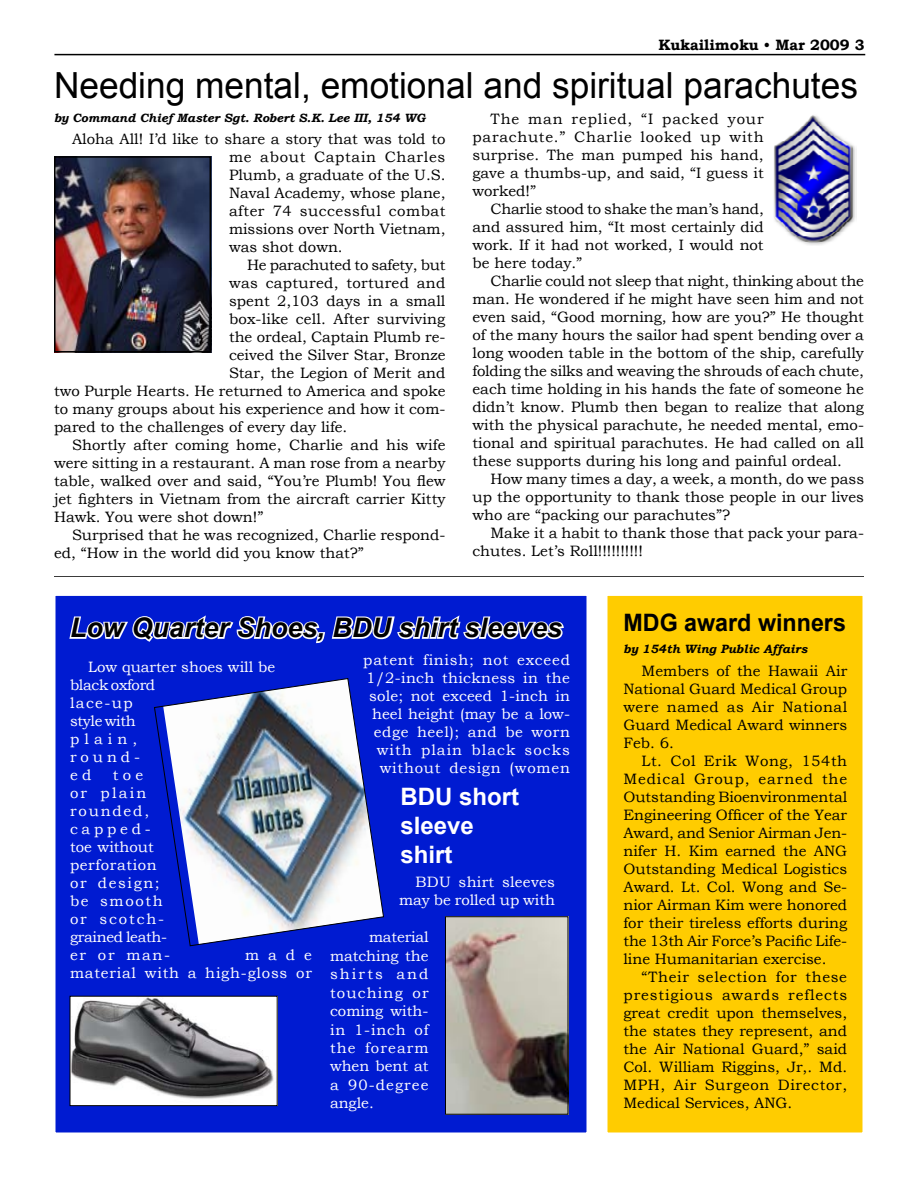
<style>
.page{position:relative;width:918px;height:1188px;background:#fff}
.page>*{position:absolute;margin:0;border:0;box-sizing:border-box;transform-origin:0 0}
.t1{font:36px "Arial";color:#000}
.t2{font:italic 700 27px "Arial";color:#000}
.t3{font:700 24px/28.8px "Arial";color:#fff}
.t4{font:700 24px "Arial";color:#000}
.t5{font:15px/18px "Bookman Old Style";color:#000;text-align:justify}
.t6{font:15px/18.5px "Bookman Old Style";letter-spacing:.04em;color:#fff;text-align:right}
.t7{font:15px/18px "Bookman Old Style";letter-spacing:.11em;color:#fff}
.t8{font:15px/18px "Bookman Old Style";color:#fff}
.t9{font:15px/18.5px "Bookman Old Style";letter-spacing:.01em;color:#fff;text-align:right}
.t10{font:15px "Bookman Old Style";letter-spacing:.02em;color:#000}
.t11{font:700 15px "Bookman Old Style";color:#000}
.t12{font:italic 700 12px "Bookman Old Style";color:#000}
.s1{font-weight:400}
</style>
<div class="page">
<div style="left:607px;top:595px;width:256px;height:538px;background:#fc0"></div>
<div style="left:606px;top:594px;width:258px;height:540px;border:2px solid #fff"></div>
<div style="left:55px;top:595px;width:532px;height:538px;background:#001bd1"></div>
<hr style="left:54px;top:54px;width:811px;height:1px;background:#000">
<img style="left:774px;top:115px;width:83px;height:130px">
<img style="left:57px;top:159px;width:151px;height:191px">
<div style="left:54px;top:156px;width:157px;height:197px;border:2px solid #000"></div>
<hr style="left:54px;top:576px;width:810px;height:2px;background:#000">
<hr style="left:54px;top:577px;width:810px;height:1px;background:#fff">
<hr style="left:54px;top:594px;width:810px;height:2px;background:#fff">
<img style="left:154px;top:678px;width:230px;height:269px">
<svg style="left:69px;top:615px;width:495px;height:29px"></svg>
<img style="left:72px;top:998px;width:204px;height:106px">
<div style="left:70px;top:996px;width:208px;height:110px;border:1px solid #000"></div>
<img style="left:447px;top:918px;width:119px;height:195px">
<div style="left:445px;top:916px;width:123px;height:199px;border:1px solid #000"></div>
<p class="t11" style="left:658px;top:34px;width:193px">Kukailimoku <span class="s1">•</span> Mar 2009</p>
<h1 class="t1" style="left:54px;top:62px;width:806px">Needing mental, emotional and spiritual parachutes</h1>
<p class="t5" style="left:229px;top:130px;width:218px;text-indent:-157px">Aloha All! I’d like to share a story that was told to me about Captain Charles Plumb, a graduate of the U.S.<br>Naval Academy, whose plane, after 74 successful combat missions over North Vietnam, was shot down.</p>
<p class="t5" style="left:247px;top:256px;width:200px">He parachuted to safety, but</p>
<p class="t10" style="left:229px;top:273px;width:218px">was captured, tortured and</p>
<p class="t5" style="left:229px;top:292px;width:218px">spent 2,103 days in a small</p>
<p class="t5" style="left:229px;top:310px;width:218px">box-like cell. After surviving</p>
<p class="t5" style="left:229px;top:328px;width:218px">the ordeal, Captain Plumb re-</p>
<p class="t5" style="left:229px;top:346px;width:218px">ceived the Silver Star, Bronze</p>
<p class="t5" style="left:229px;top:364px;width:218px">Star, the Legion of Merit and</p>
<p class="t5" style="left:54px;top:382px;width:393px">two Purple Hearts. He returned to America and spoke</p>
<p class="t5" style="left:54px;top:400px;width:393px">to many groups about his experience and how it com-</p>
<p class="t5" style="left:54px;top:418px;width:295px">pared to the challenges of every day life.</p>
<p class="t5" style="left:72px;top:436px;width:375px">Shortly after coming home, Charlie and his wife</p>
<p class="t5" style="left:54px;top:454px;width:393px">were sitting in a restaurant. A man rose from a nearby</p>
<p class="t5" style="left:54px;top:472px;width:393px">table, walked over and said, “You’re Plumb! You flew</p>
<p class="t5" style="left:54px;top:490px;width:393px">jet fighters in Vietnam from the aircraft carrier Kitty</p>
<p class="t5" style="left:54px;top:508px;width:211px">Hawk. You were shot down!”</p>
<p class="t5" style="left:72px;top:526px;width:375px">Surprised that he was recognized, Charlie respond-</p>
<p class="t5" style="left:54px;top:544px;width:311px">ed, “How in the world did you know that?”</p>
<p class="t5" style="left:472px;top:110px;width:293px;text-indent:18px">The man replied, “I packed your parachute.” Charlie looked up with surprise. The man pumped his hand, gave a thumbs-up, and said, “I guess it worked!”</p>
<p class="t5" style="left:472px;top:200px;width:293px;text-indent:18px">Charlie stood to shake the man’s hand, and assured him, “It most certainly did work. If it had not worked, I would not be here today.”</p>
<p class="t5" style="left:472px;top:272px;width:393px;text-indent:18px">Charlie could not sleep that night, thinking about the man. He wondered if he might have seen him and not even said, “Good morning, how are you?” He thought of the many hours the sailor had spent bending over a long wooden table in the bottom of the ship, carefully folding the silks and weaving the shrouds of each chute, each time holding in his hands the fate of someone he didn’t know. Plumb then began to realize that along with the physical parachute, he needed mental, emo&shy;tional and spiritual parachutes. He had called on all these supports during his long and painful ordeal.</p>
<p class="t5" style="left:472px;top:470px;width:393px;text-indent:18px">How many times a day, a week, a month, do we pass up the opportunity to thank those people in our lives who are “packing our parachutes”?</p>
<p class="t5" style="left:472px;top:524px;width:393px;text-indent:18px">Make it a habit to thank those that pack your para&shy;chutes. Let’s Roll!!!!!!!!!!</p>
<p class="t12" style="left:54px;top:109px;width:373px">by Command Chief Master Sgt. Robert S.K. Lee III, 154 WG</p>
<h2 class="t2" style="left:70px;top:610px;width:494px">Low Quarter Shoes, BDU shirt sleeves</h2>
<p class="t6" style="left:363px;top:651px;width:208px;line-height:18px">patent finish; not exceed<br>1/2-inch thickness in the sole; not exceed 1-inch in heel height (may be a low&shy;edge heel); and be worn with plain black socks without design (women</p>
<h3 class="t3" style="left:400px;top:783px;width:120px">BDU short sleeve shirt</h3>
<p class="t9" style="left:399px;top:873px;width:158px">BDU shirt sleeves may be rolled up with</p>
<p class="t6" style="left:330px;top:928px;width:100px;text-align:justify;text-indent:39px">material matching the shirts and touching or coming with&shy;in 1-inch of the forearm when bent at a 90-degree angle.</p>
<p class="t8" style="left:70px;top:658px;width:207px;text-indent:18px">Low quarter shoes will be black oxford<br>lace-up<br>style with<br>plain,<br>round-<br>e d</p>
<p class="t7" style="left:70px;top:766px;width:102px;text-indent:43px">toe<br>or plain rounded, capped&shy;toe without perforation or design; be smooth or scotch&shy;grained leath&shy;er or man-</p>
<p class="t6" style="left:70px;top:946px;width:244px;line-height:18px">made<br>material with a high-gloss or</p>
<h3 class="t4" style="left:623px;top:607px;width:224px">MDG award winners</h3>
<p class="t5" style="left:623px;top:662px;width:225px;text-indent:18px">Members of the Hawaii Air National Guard Medical Group were named as Air National Guard Medical Award winners Feb. 6.</p>
<p class="t5" style="left:623px;top:752px;width:225px;text-indent:18px">Lt. Col Erik Wong, 154th Medical Group, earned the Outstanding Bioenvironmental Engineering Officer of the Year Award, and Senior Airman Jen&shy;nifer H. Kim earned the ANG Outstanding Medical Logistics Award. Lt. Col. Wong and Se&shy;nior Airman Kim were honored for their tireless efforts during the 13th Air Force’s Pacific Life&shy;line Humanitarian exercise.</p>
<p class="t5" style="left:623px;top:968px;width:225px;text-indent:18px">“Their selection for these prestigious awards reflects great credit upon themselves, the states they represent, and the Air National Guard,” said Col. William Riggins, Jr,. Md.<br>MPH, Air Surgeon Director, Medical Services, ANG.</p>
<p class="t12" style="left:623px;top:640px;width:185px">by 154th Wing Public Affairs</p>
</div>
